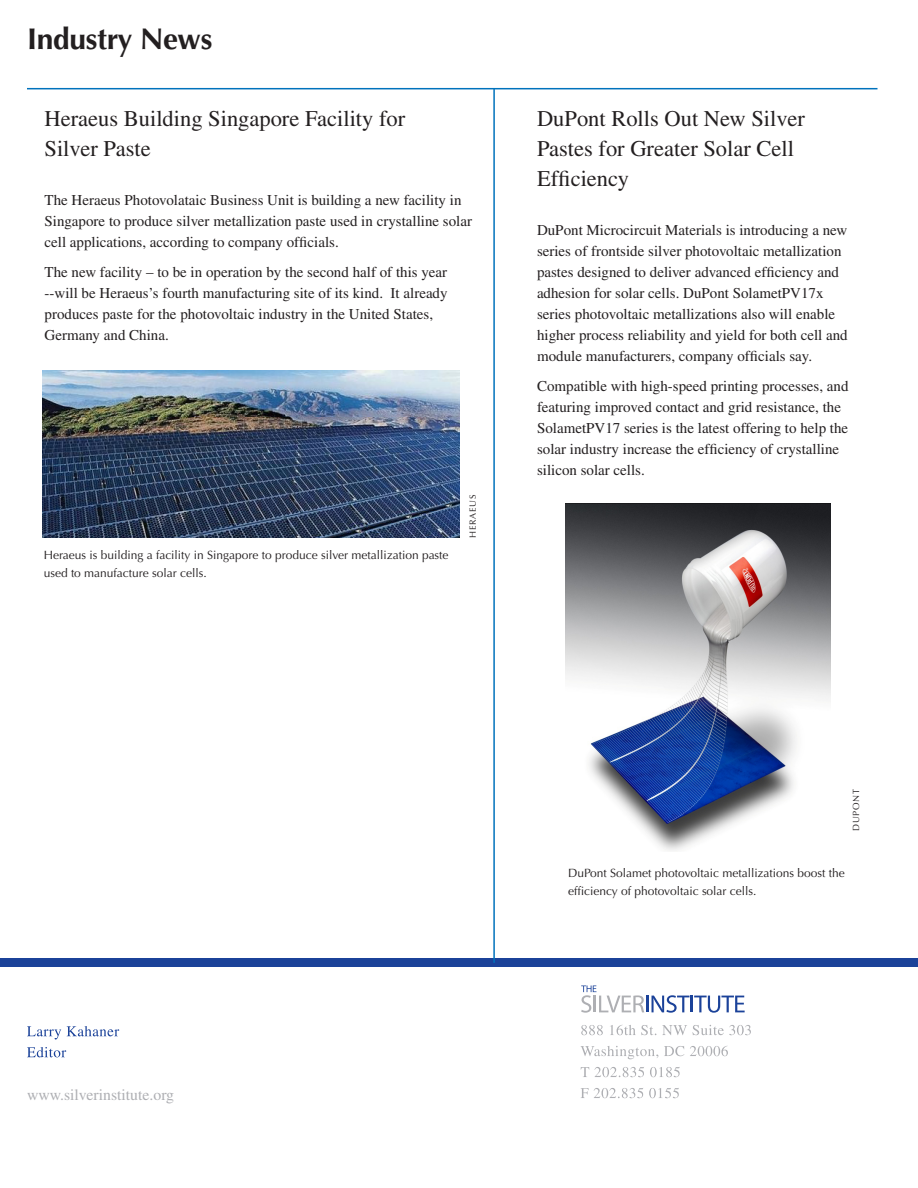
<style>
.page{position:relative;width:918px;height:1188px;background:#fff}
.page>*{position:absolute;margin:0;border:0;box-sizing:border-box;transform-origin:0 0}
.t1{font:700 30px "Optima";letter-spacing:-.01em;color:#231f20}
.t2{font:22.5px/30px "Times";color:#231f20}
.t3{font:15.75px "Times";color:#aeafb3}
.t4{font:15px/21px "Times";color:#231f20}
.t5{font:12px/18px "Optima";color:#231f20}
.t6{font:9px "Optima";letter-spacing:.075em;color:#231f20}
</style>
<div class="page">
<svg style="left:27px;top:1026px;width:34px;height:14px"></svg>
<svg style="left:67px;top:1026px;width:52px;height:10px"></svg>
<svg style="left:27px;top:1047px;width:39px;height:10px"></svg>
<div style="left:0;top:958px;width:918px;height:9px;background:#1b4299"></div>
<svg style="left:581px;top:985px;width:164px;height:28px"></svg>
<svg style="left:581px;top:1025px;width:22px;height:10px"></svg>
<svg style="left:610px;top:1025px;width:46px;height:10px"></svg>
<svg style="left:662px;top:1025px;width:89px;height:10px"></svg>
<svg style="left:580px;top:1046px;width:78px;height:13px"></svg>
<svg style="left:664px;top:1046px;width:20px;height:10px"></svg>
<svg style="left:690px;top:1046px;width:38px;height:10px"></svg>
<svg style="left:581px;top:1067px;width:8px;height:10px"></svg>
<svg style="left:595px;top:1067px;width:49px;height:10px"></svg>
<svg style="left:650px;top:1067px;width:30px;height:10px"></svg>
<svg style="left:581px;top:1088px;width:62px;height:10px"></svg>
<svg style="left:649px;top:1088px;width:30px;height:10px"></svg>
<hr style="left:27px;top:88px;width:851px;height:1px;background:#0072bc">
<hr style="left:493px;top:89px;width:2px;height:874px;background:#0072bc">
<img style="left:43px;top:371px;width:416px;height:167px">
<img style="left:565px;top:504px;width:265px;height:347px">
<h1 class="t1" style="left:27px;top:21px;width:187px">Industry News</h1>
<h2 class="t2" style="left:45px;top:103px;width:362px">Heraeus Building Singapore Facility for<br>Silver Paste</h2>
<p class="t4" style="left:45px;top:189px;width:429px">The Heraeus Photovolataic Business Unit is building a new facility in<br>Singapore to produce silver metallization paste used in crystalline solar cell applications, according to company officials.</p>
<p class="t4" style="left:45px;top:261px;width:405px">The new facility – to be in operation by the second half of this year --will be Heraeus’s fourth manufacturing site of its kind. It already produces paste for the photovoltaic industry in the United States, Germany and China.</p>
<p class="t5" style="left:44px;top:546px;width:406px">Heraeus is building a facility in Singapore to produce silver metallization paste used to manufacture solar cells.</p>
<p class="t6" style="left:467px;top:538px;width:43px;rotate:-90deg">HEraeus</p>
<h2 class="t2" style="left:537px;top:103px;width:269px">DuPont Rolls Out New Silver<br>Pastes for Greater Solar Cell<br>Efficiency</h2>
<p class="t4" style="left:537px;top:219px;width:312px">DuPont Microcircuit Materials is introducing a new series of frontside silver photovoltaic metallization pastes designed to deliver advanced efficiency and adhesion for solar cells. DuPont SolametPV17x series photovoltaic metallizations also will enable higher process reliability and yield for both cell and module manufacturers, company officials say.</p>
<p class="t4" style="left:537px;top:375px;width:313px">Compatible with high-speed printing processes, and featuring improved contact and grid resistance, the SolametPV17 series is the latest offering to help the solar industry increase the efficiency of crystalline silicon solar cells.</p>
<p class="t3" style="left:27px;top:1085px;width:149px">www.silverinstitute.org</p>
<p class="t6" style="left:851px;top:831px;width:43px;rotate:-90deg">Du Pont</p>
<p class="t5" style="left:568px;top:864px;width:278px">DuPont Solamet photovoltaic metallizations boost the efficiency of photovoltaic solar cells.</p>
</div>
